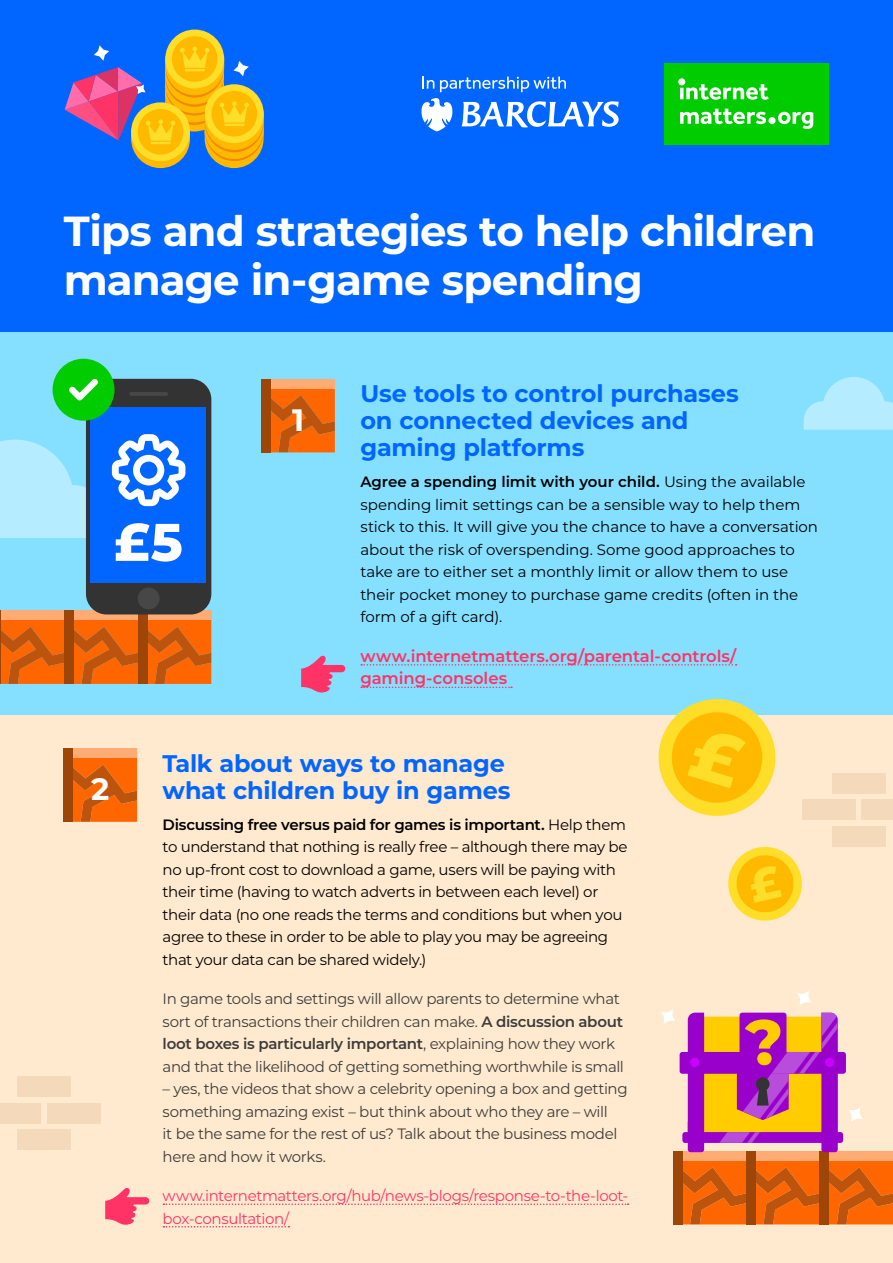
<style>
.page{position:relative;width:893px;height:1263px;background:#fff}
.page>*{position:absolute;margin:0;border:0;box-sizing:border-box;transform-origin:0 0}
.t1{font:700 42px/49.1px "Montserrat";letter-spacing:-.02em;color:#fff}
.t2{font:700 30.9px "Montserrat";color:#fff}
.t3{font:700 24px/27px "Montserrat";letter-spacing:-.01em;color:#06f}
.t4{font:600 16.5px/22.5px "Montserrat";letter-spacing:-.005em;color:#f36}
.t5{font:15px/22.5px "Montserrat";letter-spacing:-.015em;color:#000}
.t6{font:15px/22.5px "Montserrat";letter-spacing:-.025em;color:#3c3c3b}
.t7{font:15px/22.5px "Montserrat";letter-spacing:-.025em;color:#f36}
.s1{font-weight:600}
</style>
<div class="page">
<div style="left:0;top:0;width:893px;height:333px;background:#06f"></div>
<div style="left:0;top:333px;width:893px;height:392px;background:#85e0ff"></div>
<div style="left:0;top:715px;width:893px;height:548px;background:#ffeacf"></div>
<svg style="left:163px;top:1203px;width:465px;height:2px"></svg>
<svg style="left:163px;top:1226px;width:126px;height:1px"></svg>
<svg style="left:73px;top:757px;width:64px;height:65px;background:#eb6308"></svg>
<div style="left:64px;top:748px;width:73px;height:9px;background:#ffab73"></div>
<div style="left:64px;top:748px;width:9px;height:74px;background:#9e4508"></div>
<svg style="left:361px;top:664px;width:376px;height:2px"></svg>
<svg style="left:361px;top:687px;width:151px;height:1px"></svg>
<svg style="left:271px;top:388px;width:64px;height:64px;background:#e96208"></svg>
<div style="left:261px;top:379px;width:74px;height:9px;background:#ffab73"></div>
<div style="left:261px;top:379px;width:10px;height:73px;background:#9e4508"></div>
<svg style="left:301px;top:656px;width:44px;height:36px"></svg>
<svg style="left:0;top:611px;width:211px;height:73px;background:#e5650e"></svg>
<svg style="left:147px;top:611px;width:64px;height:9px"></svg>
<div style="left:138px;top:611px;width:9px;height:73px;background:#9e4508"></div>
<div style="left:17px;top:1076px;width:54px;height:21px;background:#f5d9bb"></div>
<div style="left:0;top:1103px;width:41px;height:21px;background:#f5d9bb"></div>
<div style="left:47px;top:1103px;width:53px;height:21px;background:#f5d9bb"></div>
<div style="left:17px;top:1129px;width:54px;height:21px;background:#f5d9bb"></div>
<svg style="left:804px;top:377px;width:89px;height:53px"></svg>
<div style="left:165px;top:30px;width:59px;height:58px;background:#ffde29;border-radius:50%"></div>
<div style="left:172px;top:36px;width:45px;height:46px;background:#ffba00;border-radius:50%"></div>
<svg style="left:65px;top:43px;width:199px;height:125px"></svg>
<svg style="left:661px;top:991px;width:232px;height:233px"></svg>
<svg style="left:658px;top:699px;width:118px;height:117px"></svg>
<svg style="left:728px;top:847px;width:74px;height:74px"></svg>
<div style="left:86px;top:379px;width:125px;height:235px;background:#333;border-radius:21px"></div>
<hr style="left:129px;top:392px;width:39px;height:4px;background:#474747;border-radius:2px">
<div style="left:138px;top:587px;width:22px;height:22px;background:#474747;border-radius:11px"></div>
<div style="left:91px;top:407px;width:115px;height:176px;background:#06f"></div>
<svg style="left:0;top:434px;width:185px;height:128px"></svg>
<div style="left:832px;top:773px;width:53px;height:21px;background:#f5d9bb"></div>
<div style="left:802px;top:799px;width:53px;height:21px;background:#f5d9bb"></div>
<div style="left:862px;top:799px;width:31px;height:21px;background:#f5d9bb"></div>
<div style="left:832px;top:826px;width:53px;height:21px;background:#f5d9bb"></div>
<div style="left:53px;top:359px;width:62px;height:62px;background:#0c0;border-radius:50%"></div>
<svg style="left:69px;top:379px;width:29px;height:22px"></svg>
<div style="left:664px;top:63px;width:165px;height:81px;background:#0c0"></div>
<svg style="left:678px;top:78px;width:135px;height:51px"></svg>
<svg style="left:461px;top:101px;width:158px;height:26px"></svg>
<svg style="left:421px;top:98px;width:31px;height:33px"></svg>
<svg style="left:423px;top:77px;width:11px;height:12px"></svg>
<svg style="left:440px;top:77px;width:126px;height:15px"></svg>
<svg style="left:105px;top:1188px;width:44px;height:37px"></svg>
<h1 class="t1" style="left:64px;top:205px;width:753px">Tips and strategies to help children manage in-game spending</h1>
<h2 class="t2" style="left:91px;top:767px;width:20px">2</h2>
<h2 class="t2" style="left:292px;top:397px;width:14px">1</h2>
<h3 class="t3" style="left:360px;top:379px;width:380px">Use tools to control purchases on connected devices and gaming platforms</h3>
<p class="t5" style="left:360px;top:470px;width:459px"><span class="s1">Agree a spending limit with your child.</span> Using the available spending limit settings can be a sensible way to help them stick to this. It will give you the chance to have a conversation about the risk of overspending. Some good approaches to take are to either set a monthly limit or allow them to use their pocket money to purchase game credits (often in the form of a gift card).</p>
<p class="t4" style="left:360px;top:644px;width:377px">www.internetmatters.org/parental-controls/ gaming-consoles</p>
<h3 class="t3" style="left:163px;top:748px;width:350px">Talk about ways to manage what children buy in games</h3>
<p class="t5" style="left:163px;top:812px;width:466px"><span class="s1">Discussing free versus paid for games is important.</span> Help them to understand that nothing is really free – although there may be no up-front cost to download a game, users will be paying with their time (having to watch adverts in between each level) or their data (no one reads the terms and conditions but when you agree to these in order to be able to play you may be agreeing that your data can be shared widely.)</p>
<p class="t6" style="left:163px;top:987px;width:463px">In game tools and settings will allow parents to determine what sort of transactions their children can make. <span class="s1">A discussion about loot boxes is particularly important</span>, explaining how they work and that the likelihood of getting something worthwhile is small</p>
<p class="t6" style="left:163px;top:1077px;width:467px">– yes, the videos that show a celebrity opening a box and getting something amazing exist – but think about who they are – will<br>it be the same for the rest of us? Talk about the business model here and how it works.</p>
<p class="t7" style="left:163px;top:1184px;width:467px">www.internetmatters.org/hub/news-blogs/response-to-the-loot&shy;box-consultation/</p>
</div>
